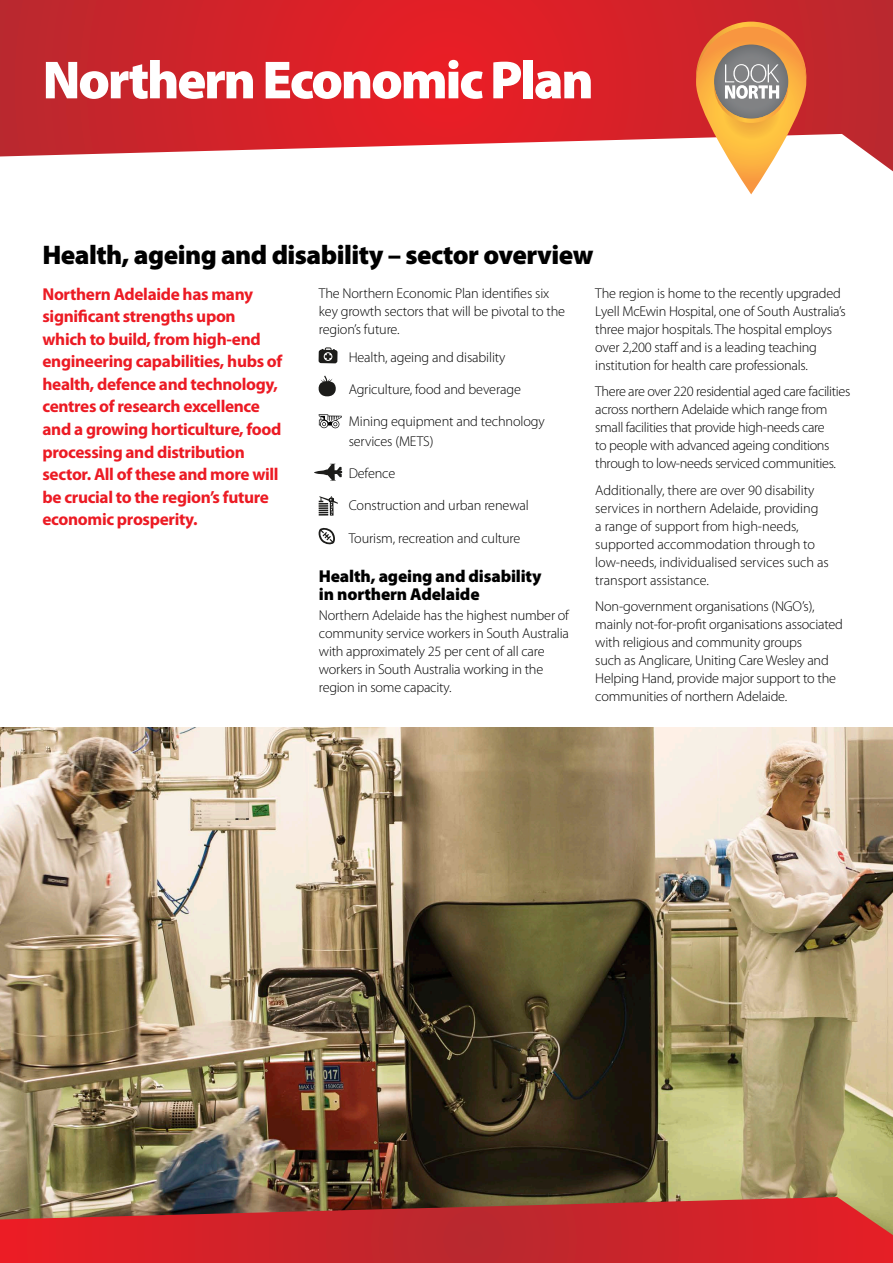
<style>
.page{position:relative;width:893px;height:1263px;background:#fff}
.page>*{position:absolute;margin:0;border:0;box-sizing:border-box;transform-origin:0 0}
.Headings{font:900 54px "Myriad Pro";letter-spacing:-.04em;color:#fff}
.Subheads{font:900 27px "Myriad Pro";letter-spacing:-.02em;color:#000}
.Intro_Copy{font:700 17.25px/22.5px "Myriad Pro";letter-spacing:-.02em;color:#ec1b24}
.Subheads-2{font:900 17.25px/18px "Myriad Pro";letter-spacing:-.01em;color:#000}
.Copy{font:300 14.25px/18px "Myriad Pro";letter-spacing:-.015em;color:#000}
.Bullets{font:300 14.25px/19.5px "Myriad Pro";letter-spacing:-.01em;color:#000}
</style>
<div class="page">
<img style="left:0;top:728px;width:893px;height:469px">
<svg style="left:0;top:0;width:893px;height:171px;background:#d84147"></svg>
<svg style="left:696px;top:22px;width:110px;height:172px"></svg>
<svg style="left:319px;top:376px;width:17px;height:20px"></svg>
<svg style="left:319px;top:347px;width:19px;height:16px"></svg>
<svg style="left:314px;top:464px;width:28px;height:17px"></svg>
<svg style="left:319px;top:496px;width:19px;height:20px"></svg>
<svg style="left:319px;top:528px;width:16px;height:16px"></svg>
<svg style="left:0;top:1197px;width:893px;height:66px;background:#c03030"></svg>
<svg style="left:319px;top:414px;width:23px;height:14px"></svg>
<p class="Headings" style="left:43px;top:44px;width:553px">Northern Economic Plan</p>
<p class="Subheads" style="left:43px;top:237px;width:552px">Health, ageing and disability – sector overview</p>
<p class="Intro_Copy" style="left:43px;top:282px;width:241px">Northern Adelaide has many significant strengths upon which to build, from high-end engineering capabilities, hubs of health, defence and technology, centres of research excellence and a growing horticulture, food processing and distribution sector. All of these and more will be crucial to the region’s future economic prosperity.</p>
<p class="Copy" style="left:319px;top:284px;width:248px">The Northern Economic Plan identifies six key growth sectors that will be pivotal to the region’s future.</p>
<p class="Bullets" style="left:349px;top:347px;width:158px">Health, ageing and disability</p>
<p class="Bullets" style="left:349px;top:379px;width:174px">Agriculture, food and beverage</p>
<p class="Bullets" style="left:349px;top:412px;width:197px">Mining equipment and technology services (METS)</p>
<p class="Bullets" style="left:349px;top:463px;width:48px">Defence</p>
<p class="Bullets" style="left:349px;top:496px;width:182px">Construction and urban renewal</p>
<p class="Bullets" style="left:349px;top:528px;width:173px">Tourism, recreation and culture</p>
<p class="Subheads-2" style="left:319px;top:566px;width:224px">Health, ageing and disability in northern Adelaide</p>
<p class="Copy" style="left:319px;top:606px;width:252px">Northern Adelaide has the highest number of community service workers in South Australia with approximately 25 per cent of all care workers in South Australia working in the region in some capacity.</p>
<p class="Copy" style="left:595px;top:284px;width:252px">The region is home to the recently upgraded Lyell McEwin Hospital, one of South Australia’s three major hospitals. The hospital employs over 2,200 staff and is a leading teaching institution for health care professionals.</p>
<p class="Copy" style="left:595px;top:382px;width:257px">There are over 220 residential aged care facilities across northern Adelaide which range from small facilities that provide high-needs care<br>to people with advanced ageing conditions through to low-needs serviced communities.</p>
<p class="Copy" style="left:595px;top:481px;width:235px">Additionally, there are over 90 disability services in northern Adelaide, providing<br>a range of support from high-needs, supported accommodation through to low-needs, individualised services such as transport assistance.</p>
<p class="Copy" style="left:595px;top:597px;width:249px">Non-government organisations (NGO’s), mainly not-for-profit organisations associated with religious and community groups<br>such as Anglicare, Uniting Care Wesley and Helping Hand, provide major support to the communities of northern Adelaide.</p>
</div>
